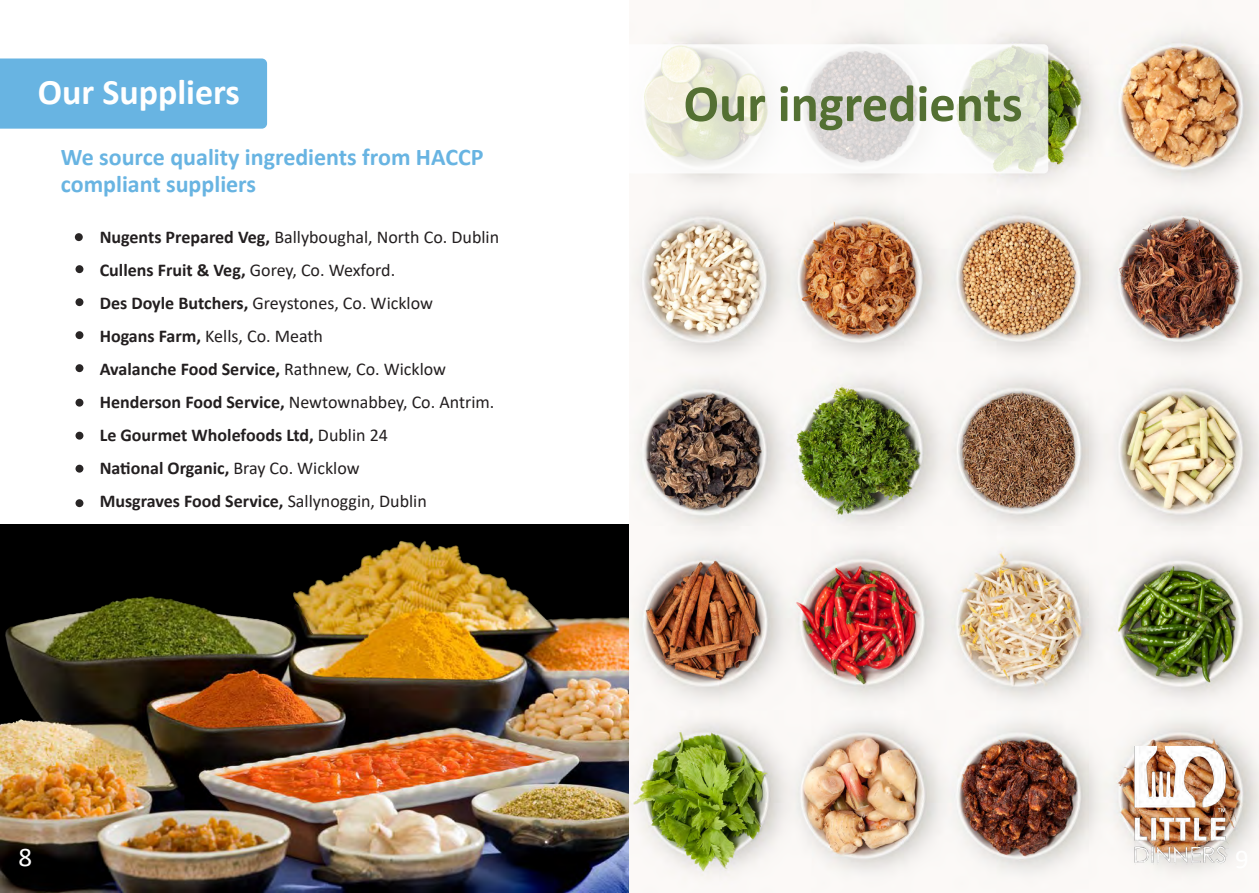
<style>
.page{position:relative;width:1259px;height:893px;background:#fff}
.page>*{position:absolute;margin:0;border:0;box-sizing:border-box;transform-origin:0 0}
.t1{font:700 52.5px "Calibri";color:#547033}
.t2{font:700 36px "Calibri";color:#fff}
.t3{font:27px "Calibri";color:#fff}
.t4{font:700 24px/27px "Calibri";color:#68b4e2}
.t5{font:700 18px "Calibri";color:#231f20}
.t6{font:18px "Calibri";color:#231f20}
.s1{font-weight:700}
.s2{font-weight:400}
</style>
<div class="page">
<div style="left:75px;top:265px;width:8px;height:8px;background:#292626;border-radius:50%"></div>
<div style="left:75px;top:298px;width:8px;height:8px;background:#292626;border-radius:50%"></div>
<div style="left:75px;top:331px;width:8px;height:8px;background:#292626;border-radius:50%"></div>
<div style="left:75px;top:364px;width:8px;height:8px;background:#292626;border-radius:50%"></div>
<div style="left:75px;top:399px;width:8px;height:8px;background:#292626;border-radius:50%"></div>
<div style="left:75px;top:432px;width:8px;height:8px;background:#292626;border-radius:50%"></div>
<div style="left:75px;top:465px;width:8px;height:8px;background:#292626;border-radius:50%"></div>
<div style="left:75px;top:499px;width:8px;height:8px;background:#292626;border-radius:50%"></div>
<img style="left:0;top:524px;width:629px;height:369px">
<img style="left:629px;top:21px;width:630px;height:865px">
<svg style="left:75px;top:233px;width:8px;height:8px"></svg>
<div style="left:0;top:59px;width:267px;height:70px;background:#68b4e2"></div>
<svg style="left:611px;top:44px;width:437px;height:129px"></svg>
<img style="left:1133px;top:747px;width:95px;height:117px">
<p class="t2" style="left:38px;top:66px;width:204px">Our Suppliers</p>
<p class="t1" style="left:683px;top:66px;width:341px">Our ingredients</p>
<p class="t4" style="left:61px;top:143px;width:424px">We source quality ingredients from HACCP compliant suppliers</p>
<p class="t6" style="left:100px;top:225px;width:401px"><span class="s1">Nugents Prepared Veg,</span> Ballyboughal, North Co. Dublin</p>
<p class="t5" style="left:100px;top:258px;width:297px">Cullens Fruit &amp; Veg, <span class="s2">Gorey, Co. Wexford.</span></p>
<p class="t6" style="left:100px;top:291px;width:335px"><span class="s1">Des Doyle Butchers,</span> Greystones, Co. Wicklow</p>
<p class="t6" style="left:100px;top:324px;width:225px"><span class="s1">Hogans Farm,</span> Kells, Co. Meath</p>
<p class="t5" style="left:100px;top:357px;width:348px">Avalanche Food Service, <span class="s2">Rathnew, Co. Wicklow</span></p>
<p class="t6" style="left:100px;top:390px;width:396px"><span class="s1">Henderson Food Service,</span> Newtownabbey, Co. Antrim.</p>
<p class="t5" style="left:100px;top:422px;width:290px">Le Gourmet Wholefoods Ltd, <span class="s2">Dublin 24</span></p>
<p class="t5" style="left:100px;top:455px;width:261px">National Organic, <span class="s2">Bray Co. Wicklow</span></p>
<p class="t5" style="left:100px;top:488px;width:329px">Musgraves Food Service, <span class="s2">Sallynoggin, Dublin</span></p>
<p class="t3" style="left:18px;top:838px;width:15px">8</p>
</div>
